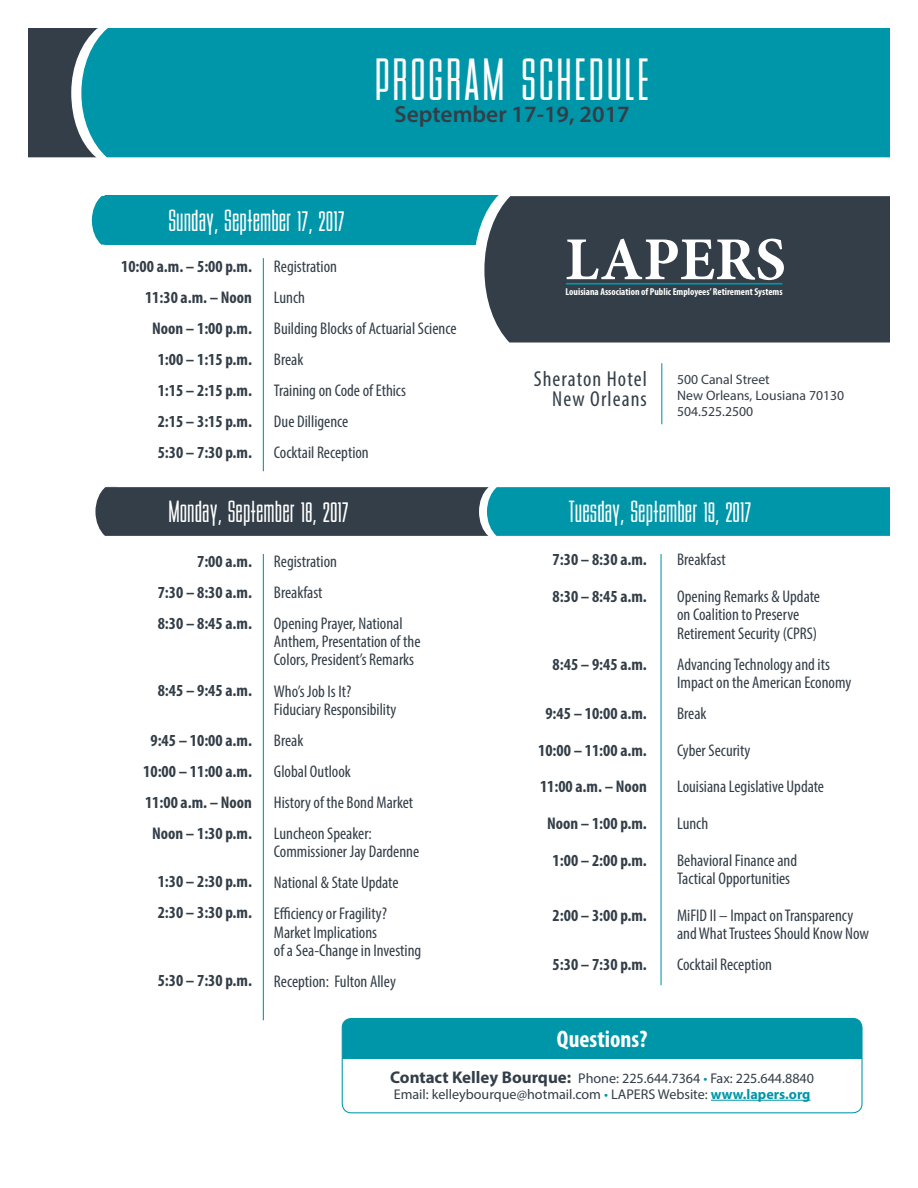
<style>
.page{position:relative;width:918px;height:1188px;background:#fff}
.page>*{position:absolute;margin:0;border:0;box-sizing:border-box;transform-origin:0 0}
.t1{font:700 61.05px "Minion Pro";color:#fff}
.t2{font:49.35px "B Style";letter-spacing:.05em;color:#fff}
.t3{font:25.35px "B Style";color:#fff}
.t4{font:700 condensed 24px "Myriad Pro";color:#fff}
.t5{font:600 23.4px "Myriad Pro";color:#333e48}
.t6{font:condensed 21.75px/19.8px "Myriad Pro";letter-spacing:.05em;color:#333e48;text-align:right}
.t7{font:condensed 16.95px/31px "Myriad Pro";color:#333e48}
.t8{font:700 condensed 16.95px/31px "Myriad Pro";color:#333e48;text-align:right}
.t9{font:14.1px/16.2px "Myriad Pro";color:#333e48}
.t10{font:13.65px/15.9px "Myriad Pro";color:#333e48}
.t11{font:700 condensed 10.05px "Myriad Pro";color:#fff}
.s1{font-weight:700;font-size:16.95px}
.s2{color:#0096a9}
.s3{font-weight:700;color:#0096a9}
</style>
<div class="page">
<div style="left:81px;top:29px;width:808px;height:129px;background:#0096a9"></div>
<svg style="left:29px;top:29px;width:69px;height:128px;background:#48656f"></svg>
<div style="left:92px;top:196px;width:392px;height:49px;background:#0096a9"></div>
<div style="left:484px;top:196px;width:405px;height:147px;background:#333e48"></div>
<svg style="left:95px;top:487px;width:794px;height:49px;background:#1d6d7c"></svg>
<hr style="left:566px;top:283px;width:216px;height:2px;background:#0096a9">
<hr style="left:263px;top:258px;width:1px;height:213px;background:#0096a9">
<hr style="left:263px;top:554px;width:1px;height:466px;background:#0096a9">
<hr style="left:661px;top:554px;width:1px;height:431px;background:#0096a9">
<hr style="left:661px;top:363px;width:1px;height:61px;background:#0096a9">
<div style="left:342px;top:1018px;width:520px;height:41px;background:#0096a9"></div>
<div style="left:342px;top:1018px;width:521px;height:95px;border:1px solid #0096a9;border-radius:9px"></div>
<hr style="left:711px;top:1100px;width:100px;height:1px;background:#0096a9">
<h2 class="t2" style="left:375px;top:47px;width:276px">PROGRAM SCHEDULE</h2>
<h3 class="t5" style="left:394px;top:99px;width:237px">September 17-19, 2017</h3>
<h3 class="t3" style="left:168px;top:204px;width:178px">Sunday, September 17, 2017</h3>
<p class="t8" style="left:121px;top:250px;width:132px">10:00 a.m. – 5:00 p.m.<br>11:30 a.m. – Noon<br>Noon – 1:00 p.m.<br>1:00 – 1:15 p.m.<br>1:15 – 2:15 p.m.<br>2:15 – 3:15 p.m.<br>5:30 – 7:30 p.m.</p>
<p class="t7" style="left:274px;top:251px;width:184px">Registration<br>Lunch<br>Building Blocks of Actuarial Science<br>Break<br>Training on Code of Ethics<br>Due Dilligence<br>Cocktail Reception</p>
<h3 class="t3" style="left:168px;top:495px;width:182px">Monday, September 18, 2017</h3>
<p class="t8" style="left:158px;top:545px;width:96px;text-align:justify;text-indent:39px">7:00 a.m.<br>7:30 – 8:30 a.m.<br>8:30 – 8:45 a.m.</p>
<p class="t8" style="left:158px;top:675px;width:96px">8:45 – 9:45 a.m.</p>
<p class="t8" style="left:143px;top:724px;width:110px;text-align:center">9:45 – 10:00 a.m.<br>10:00 – 11:00 a.m.<br>11:00 a.m. – Noon<br>Noon – 1:30 p.m.</p>
<p class="t8" style="left:158px;top:865px;width:96px;text-align:left">1:30 – 2:30 p.m.<br>2:30 – 3:30 p.m.</p>
<p class="t8" style="left:158px;top:964px;width:96px">5:30 – 7:30 p.m.</p>
<p class="t7" style="left:274px;top:545px;width:130px">Registration<br>Breakfast<br>Opening Prayer, National</p>
<p class="t7" style="left:274px;top:632px;width:148px;line-height:18.3px">Anthem, Presentation of the<br>Colors, President’s Remarks</p>
<p class="t7" style="left:274px;top:682px;width:124px;line-height:18.3px">Who’s Job Is It?<br>Fiduciary Responsibility</p>
<p class="t7" style="left:274px;top:725px;width:141px">Break<br>Global Outlook<br>History of the Bond Market<br>Luncheon Speaker:</p>
<p class="t7" style="left:274px;top:836px;width:147px">Commissioner Jay Dardenne<br>National &amp; State Update<br>Efficiency or Fragility?</p>
<p class="t7" style="left:274px;top:923px;width:149px;line-height:18.3px">Market Implications<br>of a Sea-Change in Investing</p>
<p class="t7" style="left:274px;top:966px;width:123px">Reception: Fulton Alley</p>
<h1 class="t1" style="left:565px;top:217px;width:222px">LAPERS</h1>
<p class="t11" style="left:566px;top:286px;width:219px">Louisiana Association of Public Employees’ Retirement Systems</p>
<p class="t6" style="left:534px;top:369px;width:115px">Sheraton Hotel<br>New Orleans</p>
<p class="t10" style="left:677px;top:372px;width:169px">500 Canal Street<br>New Orleans, Lousiana 70130<br>504.525.2500</p>
<h3 class="t3" style="left:568px;top:494px;width:184px">Tuesday, September 19, 2017</h3>
<p class="t8" style="left:553px;top:541px;width:96px;line-height:36.8px;text-align:left">7:30 – 8:30 a.m.<br>8:30 – 8:45 a.m.</p>
<p class="t8" style="left:553px;top:648px;width:96px">8:45 – 9:45 a.m.</p>
<p class="t8" style="left:538px;top:695px;width:110px;line-height:36.8px">9:45 – 10:00 a.m.<br>10:00 – 11:00 a.m.<br>11:00 a.m. – Noon<br>Noon – 1:00 p.m.<br>1:00 – 2:00 p.m.</p>
<p class="t8" style="left:553px;top:899px;width:96px">2:00 – 3:00 p.m.</p>
<p class="t8" style="left:553px;top:949px;width:96px">5:30 – 7:30 p.m.</p>
<h3 class="t4" style="left:557px;top:1024px;width:92px">Questions?</h3>
<p class="t7" style="left:677px;top:541px;width:144px;line-height:36.8px">Breakfast<br>Opening Remarks &amp; Update</p>
<p class="t7" style="left:677px;top:605px;width:141px;line-height:18.3px">on Coalition to Preserve<br>Retirement Security (CPRS)</p>
<p class="t7" style="left:677px;top:655px;width:176px;line-height:18.3px">Advancing Technology and its<br>Impact on the American Economy</p>
<p class="t7" style="left:677px;top:695px;width:148px;line-height:36.8px">Break<br>Cyber Security<br>Louisiana Legislative Update<br>Lunch<br>Behavioral Finance and</p>
<p class="t7" style="left:677px;top:860px;width:178px;line-height:36.8px">Tactical Opportunities<br>MiFID II – Impact on Transparency</p>
<p class="t7" style="left:677px;top:918px;width:193px">and What Trustees Should Know Now<br>Cocktail Reception</p>
<p class="t9" style="left:390px;top:1070px;width:425px"><span class="s1">Contact Kelley Bourque:</span> Phone: 225.644.7364 <span class="s2">•</span> Fax: 225.644.8840<br>Email: kelleybourque@hotmail.com <span class="s2">•</span> LAPERS Website: <span class="s3">www.lapers.org</span></p>
</div>
